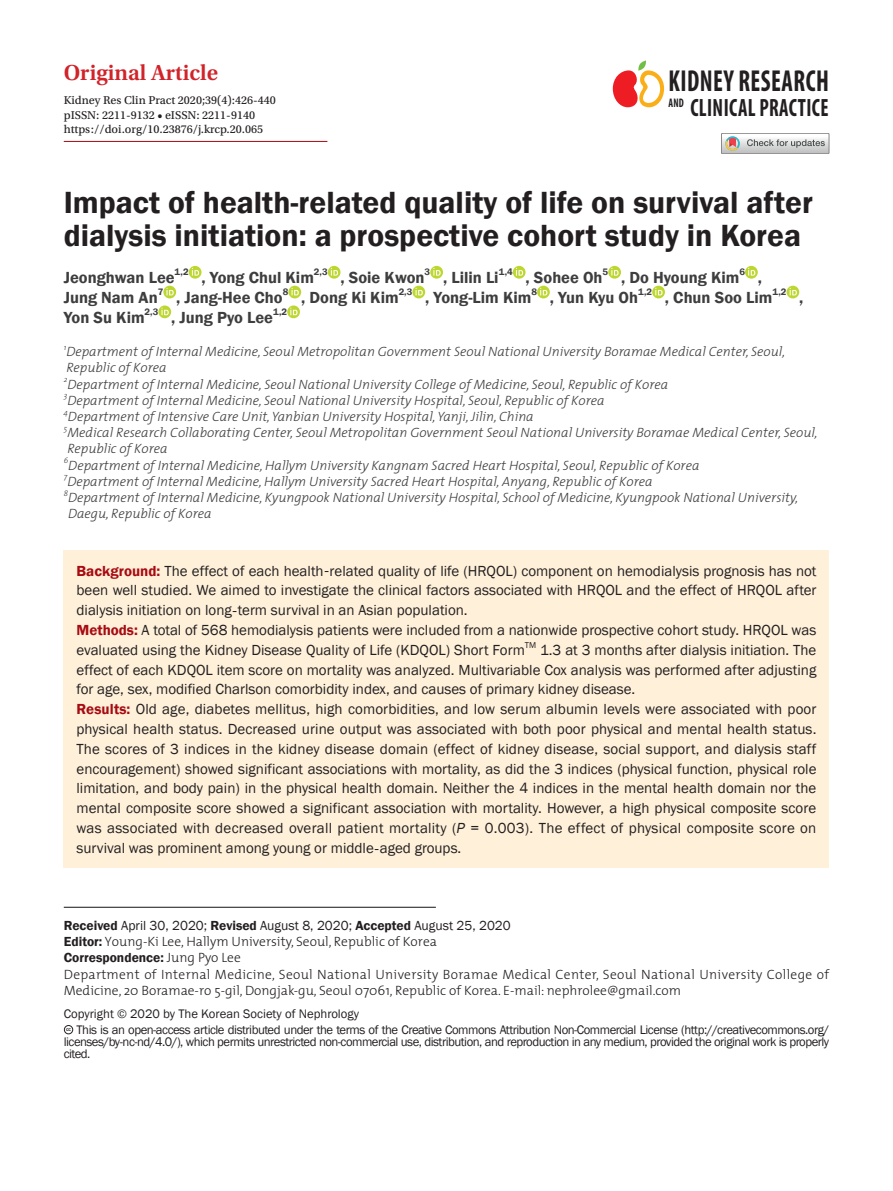
<style>
.page{position:relative;width:893px;height:1191px;background:#fff}
.page>*{position:absolute;margin:0;border:0;box-sizing:border-box;transform-origin:0 0}
.t1{font:600 31.5px/33px "Franklin Gothic";color:#231f20}
.t2{font:700 condensed 30.45px "Myriad Pro";letter-spacing:.02em;color:#231f20;scale:.82 1}
.t3{font:700 condensed 25.05px "Myriad Pro";letter-spacing:.02em;color:#231f20;scale:.82 1}
.t4{font:600 22.8px "Utopia Std";color:#d1232a}
.t5{font:600 16.5px "Franklin Gothic";color:#3e3e3f}
.t6{font:15px/19.8px "Franklin Gothic";color:#231f20}
.t7{font:italic 300 13.5px/16.2px "The Mix";color:#3e3e3f}
.t8{font:300 13.5px/16.2px "The Mix";letter-spacing:.02em;color:#231f20}
.t9{font:13.5px "Franklin Gothic";color:#231f20}
.t10{font:300 13.5px "The Mix";color:#231f20}
.t11{font:600 13.5px "Franklin Gothic";color:#231f20}
.t12{font:12.75px/12px "Franklin Gothic";letter-spacing:-.04em;color:#231f20;text-align:justify}
.t13{font:12.75px "Franklin Gothic";color:#231f20}
.t14{font:12px/14.4px "Utopia Std Capt";color:#231f20}
.t15{font:600 9.6px "Franklin Gothic";color:#3e3e3f}
.t16{font:8.7px "Franklin Gothic";color:#231f20}
.t17{font:italic 300 7.8px "The Mix";color:#3e3e3f}
.t18{font:3.9px "Gothic 725 BT Black A";color:#231f20}
.s1{font-weight:600;color:#a70a12}
.s2{font-family:"Utopia Std Capt"}
.s3{font-style:italic}
.s4{font-weight:600}
.s5{font-family:"Franklin Gothic";font-weight:600}
.s6{font-family:"The Mix";font-weight:300}
</style>
<div class="page">
<div style="left:64px;top:550px;width:765px;height:318px;background:#fef0d9"></div>
<svg style="left:189px;top:266px;width:12px;height:13px"></svg>
<svg style="left:192px;top:268px;width:7px;height:7px"></svg>
<svg style="left:328px;top:266px;width:12px;height:13px"></svg>
<svg style="left:331px;top:268px;width:7px;height:7px"></svg>
<svg style="left:430px;top:266px;width:13px;height:13px"></svg>
<svg style="left:433px;top:268px;width:8px;height:7px"></svg>
<svg style="left:513px;top:266px;width:13px;height:13px"></svg>
<svg style="left:516px;top:268px;width:7px;height:7px"></svg>
<svg style="left:608px;top:266px;width:13px;height:13px"></svg>
<svg style="left:611px;top:268px;width:8px;height:7px"></svg>
<svg style="left:745px;top:266px;width:13px;height:13px"></svg>
<svg style="left:748px;top:268px;width:7px;height:7px"></svg>
<svg style="left:163px;top:286px;width:13px;height:12px"></svg>
<svg style="left:167px;top:288px;width:7px;height:7px"></svg>
<svg style="left:288px;top:286px;width:13px;height:12px"></svg>
<svg style="left:292px;top:288px;width:7px;height:7px"></svg>
<svg style="left:412px;top:286px;width:13px;height:12px"></svg>
<svg style="left:416px;top:288px;width:7px;height:7px"></svg>
<svg style="left:537px;top:286px;width:13px;height:12px"></svg>
<svg style="left:540px;top:288px;width:7px;height:7px"></svg>
<svg style="left:652px;top:286px;width:13px;height:12px"></svg>
<svg style="left:655px;top:288px;width:7px;height:7px"></svg>
<svg style="left:786px;top:286px;width:13px;height:12px"></svg>
<svg style="left:790px;top:288px;width:7px;height:7px"></svg>
<svg style="left:158px;top:305px;width:13px;height:13px"></svg>
<svg style="left:162px;top:308px;width:7px;height:7px"></svg>
<svg style="left:287px;top:305px;width:13px;height:13px"></svg>
<svg style="left:290px;top:308px;width:8px;height:7px"></svg>
<hr style="left:64px;top:141px;width:263px;height:1px;background:#a70a12">
<svg style="left:721px;top:133px;width:108px;height:21px"></svg>
<svg style="left:613px;top:60px;width:51px;height:47px"></svg>
<hr style="left:64px;top:906px;width:372px;height:1px;background:#231f20">
<div style="left:64px;top:1025px;width:9px;height:9px;border:1px solid #231f20;border-radius:50%"></div>
<h3 class="t4" style="left:64px;top:59px;width:156px">Original Article</h3>
<p class="t14" style="left:64px;top:94px;width:214px">Kidney Res Clin Pract 2020;39(4):426-440 pISSN: 2211-9132 • eISSN: 2211-9140 https://doi.org/10.23876/j.krcp.20.065</p>
<h2 class="t2" style="left:668px;top:62px;width:197px">KIDNEY RESEARCH</h2>
<h3 class="t3" style="left:668px;top:91px;width:197px"><sup>AND</sup> CLINICAL PRACTICE</h3>
<h1 class="t1" style="left:64px;top:187px;width:751px">Impact of health-related quality of life on survival after dialysis initiation: a prospective cohort study in Korea</h1>
<p class="t5" style="left:64px;top:267px;width:112px">Jeonghwan Lee</p>
<p class="t15" style="left:175px;top:266px;width:16px">1,2</p>
<p class="t5" style="left:201px;top:267px;width:114px">, Yong Chul Kim</p>
<p class="t15" style="left:314px;top:266px;width:15px">2,3</p>
<p class="t5" style="left:340px;top:267px;width:86px">, Soie Kwon</p>
<p class="t15" style="left:425px;top:266px;width:7px">3</p>
<p class="t5" style="left:443px;top:267px;width:57px">, Lilin Li</p>
<p class="t15" style="left:499px;top:266px;width:16px">1,4</p>
<p class="t5" style="left:526px;top:267px;width:79px">, Sohee Oh</p>
<p class="t15" style="left:603px;top:266px;width:7px">5</p>
<p class="t5" style="left:621px;top:267px;width:120px">, Do Hyoung Kim</p>
<p class="t15" style="left:739px;top:266px;width:7px">6</p>
<p class="t5" style="left:758px;top:267px;width:6px">,</p>
<p class="t5" style="left:64px;top:287px;width:95px">Jung Nam An</p>
<p class="t15" style="left:158px;top:286px;width:7px">7</p>
<p class="t5" style="left:176px;top:287px;width:108px">, Jang-Hee Cho</p>
<p class="t15" style="left:283px;top:286px;width:7px">8</p>
<p class="t5" style="left:301px;top:287px;width:99px">, Dong Ki Kim</p>
<p class="t15" style="left:399px;top:286px;width:15px">2,3</p>
<p class="t5" style="left:425px;top:287px;width:108px">, Yong-Lim Kim</p>
<p class="t15" style="left:531px;top:286px;width:7px">8</p>
<p class="t5" style="left:550px;top:287px;width:90px">, Yun Kyu Oh</p>
<p class="t15" style="left:638px;top:286px;width:16px">1,2</p>
<p class="t5" style="left:665px;top:287px;width:109px">, Chun Soo Lim</p>
<p class="t15" style="left:772px;top:286px;width:16px">1,2</p>
<p class="t5" style="left:799px;top:287px;width:6px">,</p>
<p class="t5" style="left:64px;top:307px;width:82px">Yon Su Kim</p>
<p class="t15" style="left:145px;top:306px;width:15px">2,3</p>
<p class="t5" style="left:171px;top:307px;width:103px">, Jung Pyo Lee</p>
<p class="t15" style="left:273px;top:306px;width:16px">1,2</p>
<p class="t17" style="left:64px;top:341px;width:4px">1</p>
<p class="t7" style="left:66px;top:343px;width:720px">Department of Internal Medicine, Seoul Metropolitan Government Seoul National University Boramae Medical Center, Seoul,<br>Republic of Korea</p>
<p class="t17" style="left:64px;top:373px;width:5px">2</p>
<p class="t7" style="left:68px;top:375px;width:602px">Department of Internal Medicine, Seoul National University College of Medicine, Seoul, Republic of Korea</p>
<p class="t17" style="left:64px;top:389px;width:5px">3</p>
<p class="t7" style="left:67px;top:392px;width:539px">Department of Internal Medicine, Seoul National University Hospital, Seoul, Republic of Korea</p>
<p class="t17" style="left:64px;top:405px;width:6px">4</p>
<p class="t7" style="left:68px;top:408px;width:467px">Department of Intensive Care Unit, Yanbian University Hospital, Yanji, Jilin, China</p>
<p class="t17" style="left:64px;top:422px;width:5px">5</p>
<p class="t7" style="left:67px;top:424px;width:752px">Medical Research Collaborating Center, Seoul Metropolitan Government Seoul National University Boramae Medical Center, Seoul,<br>Republic of Korea</p>
<p class="t17" style="left:64px;top:454px;width:6px">6</p>
<p class="t7" style="left:68px;top:456px;width:633px">Department of Internal Medicine, Hallym University Kangnam Sacred Heart Hospital, Seoul, Republic of Korea</p>
<p class="t17" style="left:64px;top:470px;width:5px">7</p>
<p class="t7" style="left:67px;top:473px;width:587px">Department of Internal Medicine, Hallym University Sacred Heart Hospital, Anyang, Republic of Korea</p>
<p class="t17" style="left:64px;top:486px;width:6px">8</p>
<p class="t7" style="left:68px;top:489px;width:732px">Department of Internal Medicine, Kyungpook National University Hospital, School of Medicine, Kyungpook National University,<br>Daegu, Republic of Korea</p>
<p class="t6" style="left:77px;top:561px;width:741px"><span class="s1">Background:</span> The effect of each health<span class="s2">-</span>related quality of life (HRQOL) component on hemodialysis prognosis has not been well studied. We aimed to investigate the clinical factors associated with HRQOL and the effect of HRQOL after dialysis initiation on long<span class="s2">-</span>term survival in an Asian population.<br><span class="s1">Methods:</span> A total of 568 hemodialysis patients were included from a nationwide prospective cohort study. HRQOL was evaluated using the Kidney Disease Quality of Life (KDQOL) Short Form</p>
<p class="t16" style="left:525px;top:639px;width:13px">TM</p>
<p class="t6" style="left:77px;top:640px;width:741px;text-indent:464px">1.3 at 3 months after dialysis initiation. The effect of each KDQOL item score on mortality was analyzed. Multivariable Cox analysis was performed after adjusting for age, sex, modified Charlson comorbidity index, and causes of primary kidney disease.<br><span class="s1">Results:</span> Old age, diabetes mellitus, high comorbidities, and low serum albumin levels were associated with poor physical health status. Decreased urine output was associated with both poor physical and mental health status.<br>The scores of 3 indices in the kidney disease domain (effect of kidney disease, social support, and dialysis staff encouragement) showed significant associations with mortality, as did the 3 indices (physical function, physical role limitation, and body pain) in the physical health domain. Neither the 4 indices in the mental health domain nor the mental composite score showed a significant association with mortality. However, a high physical composite score was associated with decreased overall patient mortality (<span class="s3">P</span> = 0.003). The effect of physical composite score on survival was prominent among young or middle<span class="s2">-</span>aged groups.</p>
<p class="t9" style="left:64px;top:917px;width:448px"><span class="s4">Received</span> April 30, 2020; <span class="s4">Revised</span> August 8, 2020; <span class="s4">Accepted</span> August 25, 2020</p>
<p class="t10" style="left:64px;top:930px;width:375px"><span class="s5">Editor:</span> Young-Ki Lee, Hallym University, Seoul, Republic of Korea</p>
<p class="t11" style="left:64px;top:949px;width:179px">Correspondence: <span class="s6">Jung Pyo Lee</span></p>
<p class="t8" style="left:64px;top:965px;width:767px">Department of Internal Medicine, Seoul National University Boramae Medical Center, Seoul National University College of<br>Medicine, 20 Boramae-ro 5-gil, Dongjak-gu, Seoul 07061, Republic of Korea. E-mail: nephrolee@gmail.com</p>
<p class="t13" style="left:64px;top:1005px;width:297px">Copyright © 2020 by The Korean Society of Nephrology</p>
<p class="t18" style="left:66px;top:1027px;width:7px">CC</p>
<p class="t12" style="left:64px;top:1024px;width:767px;text-indent:13px">This is an open-access article distributed under the terms of the Creative Commons Attribution Non-Commercial License (http://creativecommons.org/ licenses/by-nc-nd/4.0/), which permits unrestricted non-commercial use, distribution, and reproduction in any medium, provided the original work is properly cited.</p>
</div>
